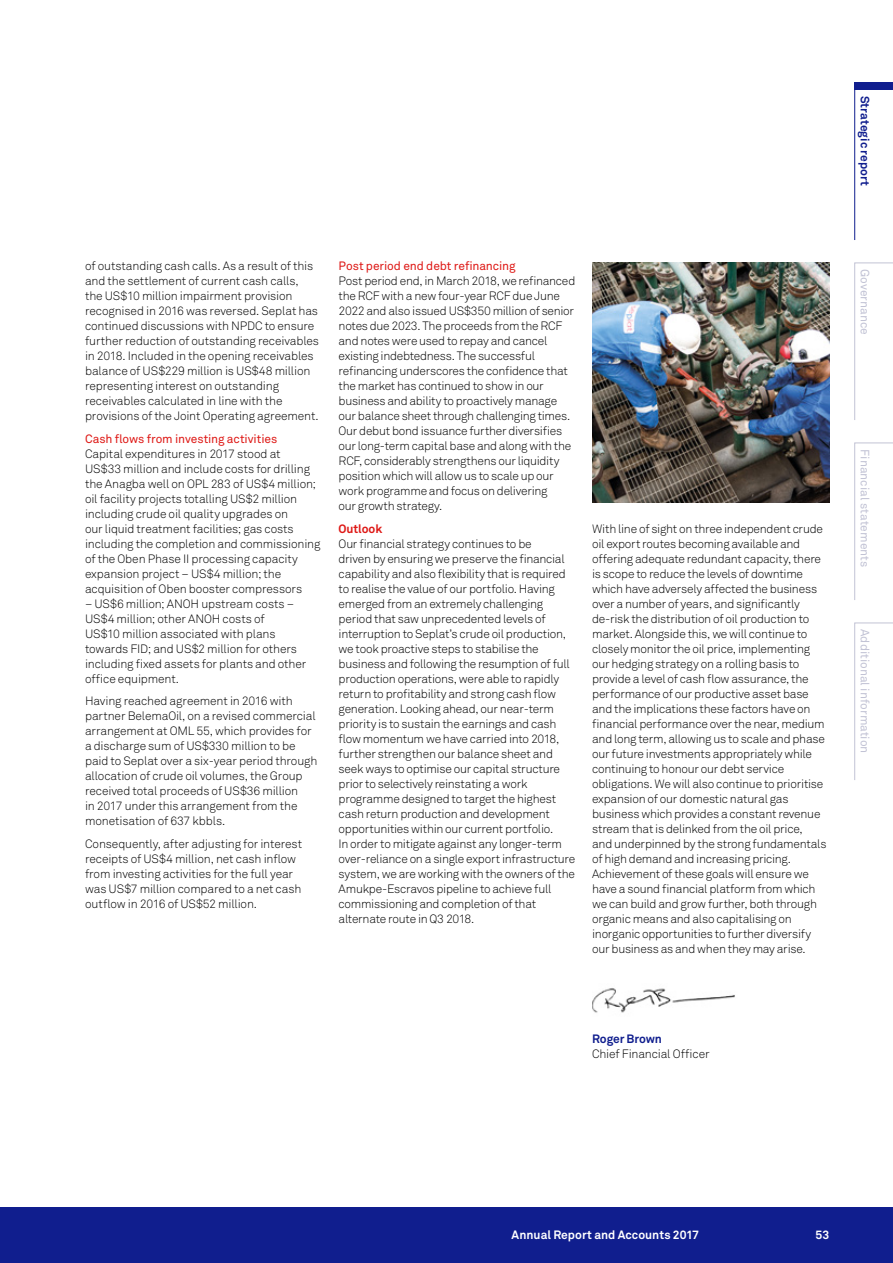
<style>
.page{position:relative;width:893px;height:1263px;background:#fff}
.page>*{position:absolute;margin:0;border:0;box-sizing:border-box;transform-origin:0 0}
._04_Body_Copy_8_10pt{font:300 12px/15px "Akkurat Pro";letter-spacing:-.02em;color:#000}
._03_Body_Copy_Headin{font:12px "Akkurat Pro";letter-spacing:-.005em;color:#de1815}
.t1{font:12px "Akkurat Pro";color:#c2c3d5}
.t2{font:700 12px "Akkurat Pro";letter-spacing:.005em;color:#fff}
.t3{font:700 12px "Akkurat Pro";letter-spacing:.005em;color:#101e8e}
._03_Body_Copy_headin{font:700 12px "Akkurat Pro";letter-spacing:-.005em;color:#de1815}
.s1{font-weight:700;color:#101e8e}
</style>
<div class="page">
<img style="left:592px;top:262px;width:237px;height:240px">
<img style="left:592px;top:988px;width:143px;height:25px">
<svg style="left:854px;top:82px;width:2px;height:158px"></svg>
<svg style="left:854px;top:262px;width:39px;height:158px"></svg>
<svg style="left:854px;top:442px;width:39px;height:158px"></svg>
<svg style="left:854px;top:622px;width:39px;height:158px"></svg>
<div style="left:855px;top:82px;width:38px;height:8px;background:#101e8e"></div>
<div style="left:0;top:1208px;width:893px;height:55px;background:#101e8e"></div>
<p class="_04_Body_Copy_8_10pt" style="left:85px;top:258px;width:235px">of outstanding cash calls. As a result of this and the settlement of current cash calls, the US$10 million impairment provision recognised in 2016 was reversed. Seplat has continued discussions with NPDC to ensure further reduction of outstanding receivables in 2018. Included in the opening receivables balance of US$229 million is US$48 million representing interest on outstanding receivables calculated in line with the provisions of the Joint Operating agreement.</p>
<p class="_03_Body_Copy_Headin" style="left:85px;top:431px;width:194px">Cash flows from investing activities</p>
<p class="_04_Body_Copy_8_10pt" style="left:85px;top:446px;width:237px">Capital expenditures in 2017 stood at<br>US$33 million and include costs for drilling the Anagba well on OPL 283 of US$4 million; oil facility projects totalling US$2 million including crude oil quality upgrades on<br>our liquid treatment facilities; gas costs including the completion and commissioning of the Oben Phase II processing capacity expansion project – US$4 million; the acquisition of Oben booster compressors</p>
<p class="_04_Body_Copy_8_10pt" style="left:85px;top:596px;width:223px">– US$6 million; ANOH upstream costs – US$4 million; other ANOH costs of<br>US$10 million associated with plans towards FID; and US$2 million for others including fixed assets for plants and other office equipment.</p>
<p class="_04_Body_Copy_8_10pt" style="left:85px;top:693px;width:234px">Having reached agreement in 2016 with partner BelemaOil, on a revised commercial arrangement at OML 55, which provides for a discharge sum of US$330 million to be paid to Seplat over a six-year period through allocation of crude oil volumes, the Group received total proceeds of US$36 million<br>in 2017 under this arrangement from the monetisation of 637 kbbls.</p>
<p class="_04_Body_Copy_8_10pt" style="left:85px;top:836px;width:219px">Consequently, after adjusting for interest receipts of US$4 million, net cash inflow from investing activities for the full year was US$7 million compared to a net cash outflow in 2016 of US$52 million.</p>
<p class="_03_Body_Copy_Headin" style="left:339px;top:259px;width:179px">Post period end debt refinancing</p>
<p class="_04_Body_Copy_8_10pt" style="left:339px;top:273px;width:238px">Post period end, in March 2018, we refinanced the RCF with a new four-year RCF due June 2022 and also issued US$350 million of senior notes due 2023. The proceeds from the RCF and notes were used to repay and cancel existing indebtedness. The successful refinancing underscores the confidence that the market has continued to show in our business and ability to proactively manage our balance sheet through challenging times.<br>Our debut bond issuance further diversifies our long-term capital base and along with the RCF, considerably strengthens our liquidity position which will allow us to scale up our work programme and focus on delivering<br>our growth strategy.</p>
<p class="_03_Body_Copy_headin" style="left:339px;top:521px;width:45px">Outlook</p>
<p class="_04_Body_Copy_8_10pt" style="left:339px;top:536px;width:238px">Our financial strategy continues to be<br>driven by ensuring we preserve the financial capability and also flexibility that is required to realise the value of our portfolio. Having emerged from an extremely challenging period that saw unprecedented levels of interruption to Seplat’s crude oil production, we took proactive steps to stabilise the business and following the resumption of full production operations, were able to rapidly return to profitability and strong cash flow generation. Looking ahead, our near-term priority is to sustain the earnings and cash flow momentum we have carried into 2018, further strengthen our balance sheet and seek ways to optimise our capital structure prior to selectively reinstating a work programme designed to target the highest cash return production and development opportunities within our current portfolio.<br>In order to mitigate against any longer-term over-reliance on a single export infrastructure system, we are working with the owners of the Amukpe-Escravos pipeline to achieve full commissioning and completion of that alternate route in Q3 2018.</p>
<p class="_04_Body_Copy_8_10pt" style="left:592px;top:521px;width:236px">With line of sight on three independent crude oil export routes becoming available and offering adequate redundant capacity, there is scope to reduce the levels of downtime which have adversely affected the business over a number of years, and significantly de-risk the distribution of oil production to market. Alongside this, we will continue to closely monitor the oil price, implementing our hedging strategy on a rolling basis to provide a level of cash flow assurance, the performance of our productive asset base and the implications these factors have on financial performance over the near, medium and long term, allowing us to scale and phase our future investments appropriately while continuing to honour our debt service obligations. We will also continue to prioritise expansion of our domestic natural gas business which provides a constant revenue stream that is delinked from the oil price,<br>and underpinned by the strong fundamentals of high demand and increasing pricing.<br>Achievement of these goals will ensure we have a sound financial platform from which we can build and grow further, both through organic means and also capitalising on inorganic opportunities to further diversify our business as and when they may arise.</p>
<p class="_04_Body_Copy_8_10pt" style="left:592px;top:1031px;width:119px"><span class="s1">Roger Brown<br></span>Chief Financial Officer</p>
<p class="t3" style="left:872px;top:96px;width:92px;rotate:90deg">Strategic report</p>
<p class="t1" style="left:872px;top:269px;width:68px;rotate:90deg">Governance</p>
<p class="t1" style="left:872px;top:449px;width:120px;rotate:90deg">Financial statements</p>
<p class="t1" style="left:872px;top:629px;width:126px;rotate:90deg">Additional information</p>
<p class="t2" style="left:512px;top:1227px;width:189px">Annual Report and Accounts 2017</p>
<p class="t2" style="left:815px;top:1227px;width:15px">53</p>
</div>
